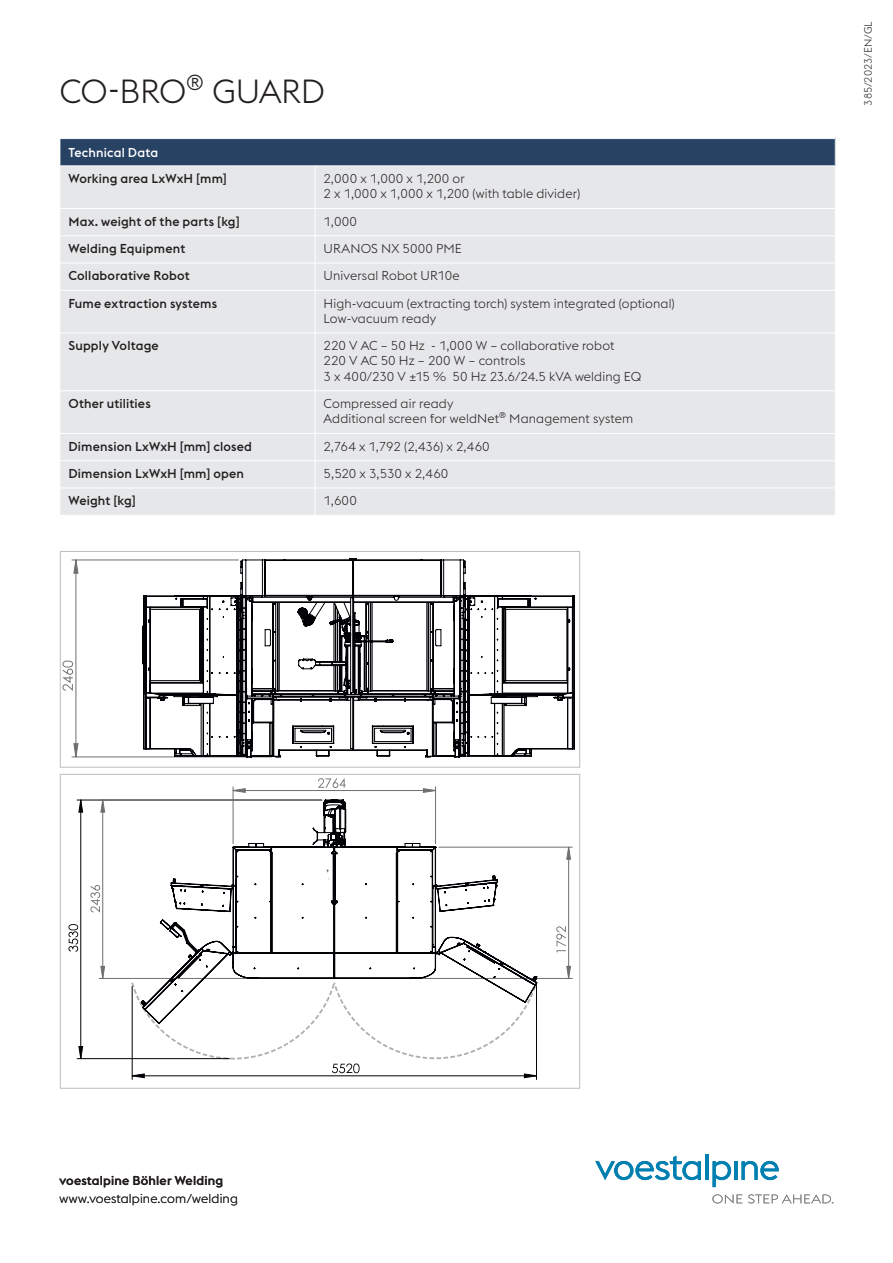
<style>
.page{position:relative;width:893px;height:1263px;background:#fff}
.page>*{position:absolute;margin:0;border:0;box-sizing:border-box;transform-origin:0 0}
.t1{font:300 33px "voestalpine";letter-spacing:-.01em;color:#231f20}
.t2{font:300 12.75px/15.3px "voestalpine";letter-spacing:.01em;color:#231f20}
.t3{font:500 12.75px "voestalpine";letter-spacing:.015em;color:#231f20}
.t4{font:300 12.75px "voestalpine";letter-spacing:-.01em;color:#231f20}
.t5{font:500 12.75px "voestalpine";letter-spacing:.015em;color:#fff}
.t6{font:300 10.5px "voestalpine";letter-spacing:-.005em;color:#231f20}
</style>
<div class="page">
<svg style="left:595px;top:1156px;width:106px;height:24px"></svg>
<hr style="left:705px;top:1154px;width:3px;height:26px;background:#007fb1">
<svg style="left:713px;top:1161px;width:18px;height:26px"></svg>
<hr style="left:734px;top:1161px;width:3px;height:19px;background:#007fb1">
<svg style="left:741px;top:1161px;width:38px;height:19px"></svg>
<svg style="left:712px;top:1194px;width:30px;height:9px"></svg>
<svg style="left:748px;top:1194px;width:85px;height:9px"></svg>
<div style="left:60px;top:139px;width:775px;height:27px;background:#284264"></div>
<div style="left:61px;top:166px;width:774px;height:349px;background:#e6e7e9"></div>
<svg style="left:60px;top:139px;width:1px;height:26px"></svg>
<svg style="left:835px;top:139px;width:1px;height:26px"></svg>
<hr style="left:60px;top:165px;width:255px;height:1px;background:#fff">
<hr style="left:315px;top:165px;width:521px;height:1px;background:#fff">
<hr style="left:315px;top:166px;width:1px;height:42px;background:#fff">
<hr style="left:60px;top:208px;width:255px;height:1px;background:#fff">
<hr style="left:315px;top:208px;width:521px;height:1px;background:#fff">
<hr style="left:60px;top:235px;width:255px;height:1px;background:#fff">
<hr style="left:315px;top:235px;width:521px;height:1px;background:#fff">
<hr style="left:60px;top:263px;width:255px;height:1px;background:#fff">
<svg style="left:60px;top:209px;width:1px;height:81px"></svg>
<hr style="left:315px;top:263px;width:521px;height:1px;background:#fff">
<svg style="left:315px;top:209px;width:1px;height:81px"></svg>
<hr style="left:60px;top:290px;width:255px;height:1px;background:#fff">
<hr style="left:315px;top:290px;width:521px;height:1px;background:#fff">
<hr style="left:315px;top:291px;width:1px;height:41px;background:#fff">
<hr style="left:60px;top:332px;width:255px;height:1px;background:#fff">
<hr style="left:315px;top:332px;width:521px;height:1px;background:#fff">
<hr style="left:315px;top:333px;width:1px;height:57px;background:#fff">
<hr style="left:60px;top:390px;width:255px;height:1px;background:#fff">
<hr style="left:315px;top:390px;width:521px;height:1px;background:#fff">
<hr style="left:315px;top:391px;width:1px;height:42px;background:#fff">
<hr style="left:60px;top:433px;width:255px;height:1px;background:#fff">
<hr style="left:315px;top:433px;width:521px;height:1px;background:#fff">
<hr style="left:60px;top:460px;width:255px;height:1px;background:#fff">
<hr style="left:315px;top:460px;width:521px;height:1px;background:#fff">
<hr style="left:60px;top:488px;width:255px;height:1px;background:#fff">
<svg style="left:60px;top:434px;width:1px;height:81px"></svg>
<hr style="left:315px;top:488px;width:521px;height:1px;background:#fff">
<svg style="left:315px;top:434px;width:1px;height:81px"></svg>
<hr style="left:72px;top:756px;width:200px;height:1px;background:#6d6f70">
<hr style="left:72px;top:560px;width:166px;height:1px;background:#6d6f70">
<svg style="left:62px;top:559px;width:17px;height:199px"></svg>
<svg style="left:141px;top:558px;width:434px;height:200px"></svg>
<div style="left:60px;top:551px;width:520px;height:216px;border:1px solid #bcbdc0"></div>
<hr style="left:132px;top:986px;width:1px;height:93px;background:#010106">
<hr style="left:536px;top:985px;width:1px;height:94px;background:#010106">
<hr style="left:77px;top:1058px;width:152px;height:1px;background:#010106">
<hr style="left:77px;top:800px;width:245px;height:1px;background:#010106">
<hr style="left:233px;top:787px;width:1px;height:57px;background:#6d6f70">
<hr style="left:435px;top:787px;width:1px;height:57px;background:#6d6f70">
<hr style="left:418px;top:978px;width:154px;height:1px;background:#6d6f70">
<hr style="left:439px;top:847px;width:133px;height:1px;background:#6d6f70">
<hr style="left:99px;top:800px;width:222px;height:1px;background:#6d6f70">
<hr style="left:99px;top:978px;width:151px;height:1px;background:#6d6f70">
<svg style="left:130px;top:982px;width:406px;height:96px"></svg>
<svg style="left:68px;top:799px;width:15px;height:260px"></svg>
<svg style="left:232px;top:778px;width:204px;height:15px"></svg>
<svg style="left:556px;top:846px;width:15px;height:132px"></svg>
<svg style="left:90px;top:799px;width:15px;height:180px"></svg>
<svg style="left:140px;top:799px;width:398px;height:226px"></svg>
<div style="left:60px;top:774px;width:520px;height:315px;border:1px solid #bcbdc0"></div>
<h1 class="t1" style="left:60px;top:73px;width:267px">CO-BRO<sup>®</sup> GUARD</h1>
<p class="t5" style="left:68px;top:145px;width:91px">Technical Data</p>
<p class="t3" style="left:68px;top:171px;width:160px">Working area LxWxH [mm]</p>
<p class="t2" style="left:324px;top:171px;width:258px">2,000 x 1,000 x 1,200 or<br>2 x 1,000 x 1,000 x 1,200 (with table divider)</p>
<p class="t3" style="left:68px;top:213px;width:173px">Max. weight of the parts [kg]</p>
<p class="t2" style="left:324px;top:214px;width:35px">1,000</p>
<p class="t3" style="left:68px;top:241px;width:118px">Welding Equipment</p>
<p class="t2" style="left:324px;top:241px;width:140px">URANOS NX 5000 PME</p>
<p class="t3" style="left:68px;top:268px;width:123px">Collaborative Robot</p>
<p class="t2" style="left:324px;top:268px;width:138px">Universal Robot UR10e</p>
<p class="t3" style="left:68px;top:295px;width:150px">Fume extraction systems</p>
<p class="t2" style="left:324px;top:295px;width:353px">High-vacuum (extracting torch) system integrated (optional)<br>Low-vacuum ready</p>
<p class="t3" style="left:68px;top:338px;width:92px">Supply Voltage</p>
<p class="t2" style="left:324px;top:338px;width:319px">220 V AC – 50 Hz - 1,000 W – collaborative robot<br>220 V AC 50 Hz – 200 W – controls<br>3 x 400/230 V ±15 % 50 Hz 23.6/24.5 kVA welding EQ</p>
<p class="t3" style="left:68px;top:396px;width:84px">Other utilities</p>
<p class="t2" style="left:324px;top:396px;width:311px">Compressed air ready<br>Additional screen for weldNet<sup>®</sup> Management system</p>
<p class="t3" style="left:68px;top:438px;width:185px">Dimension LxWxH [mm] closed</p>
<p class="t4" style="left:324px;top:439px;width:168px">2,764 x 1,792 (2,436) x 2,460</p>
<p class="t3" style="left:68px;top:466px;width:177px">Dimension LxWxH [mm] open</p>
<p class="t4" style="left:324px;top:466px;width:126px">5,520 x 3,530 x 2,460</p>
<p class="t3" style="left:68px;top:493px;width:69px">Weight [kg]</p>
<p class="t2" style="left:324px;top:493px;width:35px">1,600</p>
<p class="t6" style="left:862px;top:106px;width:86px;rotate:-90deg">385/2023/EN/GL</p>
<p class="t3" style="left:60px;top:1173px;width:165px">voestalpine Böhler Welding</p>
<p class="t2" style="left:60px;top:1191px;width:180px">www.voestalpine.com/welding</p>
</div>
